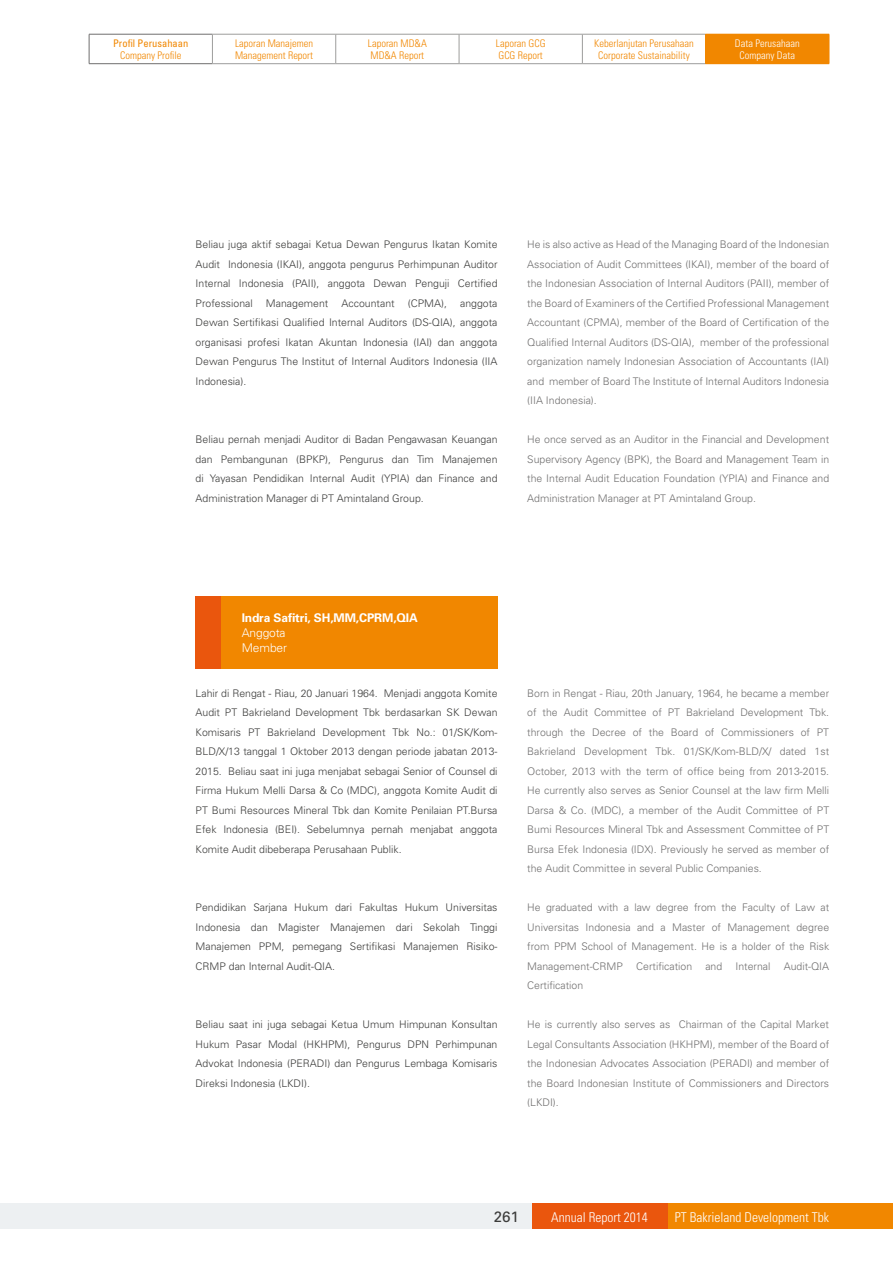
<style>
.page{position:relative;width:893px;height:1263px;background:#fff}
.page>*{position:absolute;margin:0;border:0;box-sizing:border-box;transform-origin:0 0}
.t1{font:15px "Univers";color:#3c3c3b}
.t2{font:300 condensed 13.5px "Univers";color:#fff}
.t3{font:700 12px "Univers";letter-spacing:-.01em;color:#fff}
.t4{font:300 12px/15px "Univers";letter-spacing:-.01em;color:#fff}
.t5{font:300 10.5px/19.5px "Univers";color:#706f6f;text-align:justify}
.t6{font:300 10.5px/19.5px "Univers";color:#3c3c3b;text-align:justify}
.t7{font:300 condensed 10.5px/12.6px "Univers";color:#f18700}
.t8{font:300 condensed 10.5px/12.6px "Univers";color:#fff;text-align:center}
.t9{font:condensed 10.5px "Univers";color:#f18700}
</style>
<div class="page">
<div style="left:668px;top:1203px;width:225px;height:26px;background:#f18700"></div>
<div style="left:531px;top:1203px;width:137px;height:26px;background:#ea560d"></div>
<div style="left:0;top:1203px;width:531px;height:26px;background:#edf0f2"></div>
<div style="left:706px;top:34px;width:123px;height:30px;background:#f18700"></div>
<hr style="left:89px;top:34px;width:123px;height:1px;background:#706f6f">
<hr style="left:89px;top:34px;width:1px;height:30px;background:#706f6f">
<hr style="left:89px;top:63px;width:123px;height:1px;background:#706f6f">
<hr style="left:212px;top:34px;width:124px;height:1px;background:#9d9d9c">
<hr style="left:212px;top:34px;width:1px;height:30px;background:#9d9d9c">
<hr style="left:212px;top:63px;width:124px;height:1px;background:#9d9d9c">
<hr style="left:336px;top:34px;width:123px;height:1px;background:#9d9d9c">
<hr style="left:335px;top:34px;width:1px;height:30px;background:#9d9d9c">
<hr style="left:336px;top:63px;width:123px;height:1px;background:#9d9d9c">
<hr style="left:459px;top:34px;width:123px;height:1px;background:#9d9d9c">
<hr style="left:459px;top:34px;width:1px;height:30px;background:#9d9d9c">
<hr style="left:459px;top:63px;width:123px;height:1px;background:#9d9d9c">
<hr style="left:582px;top:34px;width:123px;height:1px;background:#9d9d9c">
<hr style="left:582px;top:34px;width:1px;height:30px;background:#9d9d9c">
<hr style="left:582px;top:63px;width:123px;height:1px;background:#9d9d9c">
<hr style="left:705px;top:34px;width:1px;height:30px;background:#f18700">
<hr style="left:829px;top:34px;width:1px;height:30px;background:#f18700">
<div style="left:196px;top:596px;width:301px;height:72px;background:#f18700"></div>
<div style="left:196px;top:596px;width:25px;height:72px;background:#ea560d"></div>
<p class="t9" style="left:113px;top:36px;width:77px">Profil Perusahaan</p>
<p class="t7" style="left:120px;top:49px;width:63px">Company Profile</p>
<p class="t7" style="left:235px;top:37px;width:80px">Laporan Manajemen<br>Management Report</p>
<p class="t7" style="left:368px;top:37px;width:60px">Laporan MD&amp;A<br>MD&amp;A Report</p>
<p class="t7" style="left:496px;top:37px;width:51px">Laporan GCG<br>GCG Report</p>
<p class="t7" style="left:594px;top:37px;width:101px;text-align:center">Keberlanjutan Perusahaan<br>Corporate Sustainability</p>
<p class="t8" style="left:735px;top:37px;width:66px">Data Perusahaan<br>Company Data</p>
<p class="t6" style="left:196px;top:235px;width:303px">Beliau juga aktif sebagai Ketua Dewan Pengurus Ikatan Komite Audit Indonesia (IKAI), anggota pengurus Perhimpunan Auditor Internal Indonesia (PAII), anggota Dewan Penguji Certified Professional</p>
<p class="t6" style="left:266px;top:293px;width:64px">Management</p>
<p class="t6" style="left:342px;top:293px;width:55px">Accountant</p>
<p class="t6" style="left:408px;top:293px;width:41px">(CPMA),</p>
<p class="t6" style="left:196px;top:293px;width:303px;text-indent:265px">anggota Dewan Sertifikasi Qualified Internal Auditors (DS-QIA), anggota organisasi profesi Ikatan Akuntan Indonesia (IAI) dan anggota Dewan Pengurus The Institut of Internal Auditors Indonesia (IIA Indonesia).</p>
<p class="t6" style="left:196px;top:430px;width:303px">Beliau pernah menjadi Auditor di Badan Pengawasan Keuangan dan Pembangunan (BPKP), Pengurus dan Tim Manajemen di Yayasan Pendidikan Internal Audit (YPIA) dan Finance and Administration Manager di PT Amintaland Group.</p>
<p class="t5" style="left:527px;top:235px;width:303px">He is also active as Head of the Managing Board of the Indonesian Association of Audit Committees (IKAI), member of the board of the Indonesian Association of Internal Auditors (PAII), member of the Board of Examiners of the Certified Professional Management Accountant (CPMA), member of the Board of Certification of the Qualified Internal Auditors (DS-QIA), member of the professional organization namely Indonesian Association of Accountants (IAI) and member of Board The Institute of Internal Auditors Indonesia (IIA Indonesia).</p>
<p class="t5" style="left:527px;top:430px;width:303px">He once served as an Auditor in the Financial and Development Supervisory Agency (BPK), the Board and Management Team in the Internal Audit Education Foundation (YPIA) and Finance and Administration Manager at PT Amintaland Group.</p>
<p class="t3" style="left:242px;top:610px;width:178px">Indra Safitri, SH,MM,CPRM,QIA</p>
<p class="t4" style="left:242px;top:625px;width:47px">Anggota<br>Member</p>
<p class="t6" style="left:196px;top:683px;width:303px">Lahir di Rengat - Riau, 20 Januari 1964. Menjadi anggota Komite Audit PT Bakrieland Development Tbk berdasarkan SK Dewan Komisaris PT Bakrieland Development Tbk No.: 01/SK/Kom-BLD/X/13 tanggal 1 Oktober 2013 dengan periode jabatan 2013- 2015. Beliau saat ini juga menjabat sebagai Senior of Counsel di Firma Hukum Melli Darsa &amp; Co (MDC), anggota Komite Audit di PT Bumi Resources Mineral Tbk dan Komite Penilaian PT.Bursa Efek Indonesia (BEI). Sebelumnya pernah menjabat anggota Komite Audit dibeberapa Perusahaan Publik.</p>
<p class="t6" style="left:196px;top:898px;width:303px">Pendidikan Sarjana Hukum dari Fakultas Hukum Universitas Indonesia dan Magister Manajemen dari Sekolah Tinggi Manajemen PPM, pemegang Sertifikasi Manajemen Risiko-CRMP dan Internal Audit-QIA.</p>
<p class="t6" style="left:196px;top:1015px;width:303px">Beliau saat ini juga sebagai Ketua Umum Himpunan Konsultan Hukum Pasar Modal (HKHPM), Pengurus DPN Perhimpunan Advokat Indonesia (PERADI) dan Pengurus Lembaga Komisaris Direksi Indonesia (LKDI).</p>
<p class="t5" style="left:527px;top:683px;width:303px">Born in Rengat - Riau, 20th January, 1964, he became a member of the Audit Committee of PT Bakrieland Development Tbk. through the Decree of the Board of Commissioners of PT Bakrieland Development Tbk. 01/SK/Kom-BLD/X/ dated 1st October, 2013 with the term of office being from 2013-2015.<br>He currently also serves as Senior Counsel at the law firm Melli Darsa &amp; Co. (MDC), a member of the Audit Committee of PT Bumi Resources Mineral Tbk and Assessment Committee of PT Bursa Efek Indonesia (IDX). Previously he served as member of the Audit Committee in several Public Companies.</p>
<p class="t5" style="left:527px;top:898px;width:303px">He graduated with a law degree from the Faculty of Law at Universitas Indonesia and a Master of Management degree from PPM School of Management. He is a holder of the Risk Management-CRMP</p>
<p class="t5" style="left:636px;top:956px;width:58px">Certification</p>
<p class="t5" style="left:705px;top:956px;width:18px">and</p>
<p class="t5" style="left:735px;top:956px;width:37px">Internal</p>
<p class="t5" style="left:784px;top:956px;width:47px">Audit-QIA</p>
<p class="t5" style="left:527px;top:976px;width:58px">Certification</p>
<p class="t5" style="left:527px;top:1015px;width:303px">He is currently also serves as Chairman of the Capital Market Legal Consultants Association (HKHPM), member of the Board of the Indonesian Advocates Association (PERADI) and member of the Board Indonesian Institute of Commissioners and Directors (LKDI).</p>
<h1 class="t1" style="left:494px;top:1208px;width:27px">261</h1>
<p class="t2" style="left:551px;top:1208px;width:98px">Annual Report 2014</p>
<p class="t2" style="left:675px;top:1208px;width:156px">PT Bakrieland Development Tbk</p>
</div>
